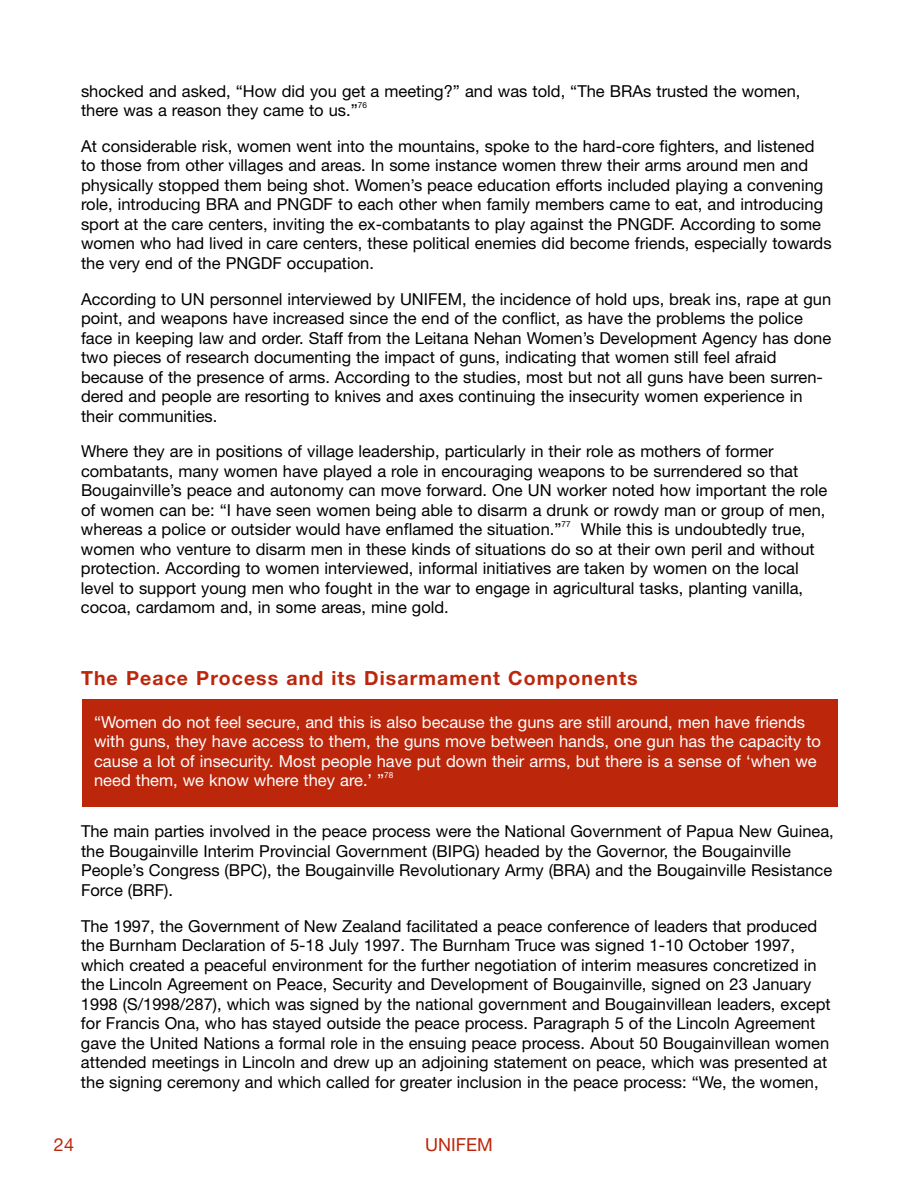
<style>
.page{position:relative;width:918px;height:1188px;background:#fff}
.page>*{position:absolute;margin:0;border:0;box-sizing:border-box;transform-origin:0 0}
.t1{font:700 19.5px "Helvetica Neue";letter-spacing:.055em;color:#bc260b}
.t2{font:18px "Helvetica Neue";color:#bc260b}
.t3{font:16.5px/19.5px "Helvetica Neue";color:#000}
.t4{font:16.5px/19.5px "Helvetica Neue";color:#fff}
.t5{font:8.25px "Helvetica Neue";color:#000}
.t6{font:8.25px "Helvetica Neue";color:#fff}
</style>
<div class="page">
<div style="left:82px;top:700px;width:756px;height:107px;background:#bc260b"></div>
<p class="t3" style="left:81px;top:81px;width:721px">shocked and asked, “How did you get a meeting?” and was told, “The BRAs trusted the women, there was a reason they came to us.”</p>
<p class="t5" style="left:358px;top:100px;width:11px">76</p>
<p class="t3" style="left:81px;top:136px;width:752px">At considerable risk, women went into the mountains, spoke to the hard-core fighters, and listened to those from other villages and areas. In some instance women threw their arms around men and physically stopped them being shot. Women’s peace education efforts included playing a convening role, introducing BRA and PNGDF to each other when family members came to eat, and introducing sport at the care centers, inviting the ex-combatants to play against the PNGDF. According to some women who had lived in care centers, these political enemies did become friends, especially towards the very end of the PNGDF occupation.</p>
<p class="t3" style="left:81px;top:289px;width:752px">According to UN personnel interviewed by UNIFEM, the incidence of hold ups, break ins, rape at gun point, and weapons have increased since the end of the conflict, as have the problems the police face in keeping law and order. Staff from the Leitana Nehan Women’s Development Agency has done two pieces of research documenting the impact of guns, indicating that women still feel afraid because of the presence of arms. According to the studies, most but not all guns have been surren&shy;dered and people are resorting to knives and axes continuing the insecurity women experience in their communities.</p>
<p class="t3" style="left:81px;top:441px;width:748px">Where they are in positions of village leadership, particularly in their role as mothers of former combatants, many women have played a role in encouraging weapons to be surrendered so that Bougainville’s peace and autonomy can move forward. One UN worker noted how important the role of women can be: “I have seen women being able to disarm a drunk or rowdy man or group of men, whereas a police or outsider would have enflamed the situation.”</p>
<p class="t5" style="left:562px;top:520px;width:11px">77</p>
<p class="t3" style="left:81px;top:519px;width:735px;text-indent:500px">While this is undoubtedly true, women who venture to disarm men in these kinds of situations do so at their own peril and without protection. According to women interviewed, informal initiatives are taken by women on the local level to support young men who fought in the war to engage in agricultural tasks, planting vanilla, cocoa, cardamom and, in some areas, mine gold.</p>
<p class="t1" style="left:81px;top:666px;width:558px">The Peace Process and its Disarmament Components</p>
<p class="t4" style="left:94px;top:712px;width:728px">“Women do not feel secure, and this is also because the guns are still around, men have friends with guns, they have access to them, the guns move between hands, one gun has the capacity to cause a lot of insecurity. Most people have put down their arms, but there is a sense of ‘when we need them, we know where they are.’ ”</p>
<p class="t6" style="left:384px;top:770px;width:11px">78</p>
<p class="t3" style="left:81px;top:822px;width:754px">The main parties involved in the peace process were the National Government of Papua New Guinea, the Bougainville Interim Provincial Government (BIPG) headed by the Governor, the Bougainville People’s Congress (BPC), the Bougainville Revolutionary Army (BRA) and the Bougainville Resistance Force (BRF).</p>
<p class="t3" style="left:81px;top:916px;width:751px">The 1997, the Government of New Zealand facilitated a peace conference of leaders that produced the Burnham Declaration of 5-18 July 1997. The Burnham Truce was signed 1-10 October 1997, which created a peaceful environment for the further negotiation of interim measures concretized in the Lincoln Agreement on Peace, Security and Development of Bougainville, signed on 23 January 1998 (S/1998/287), which was signed by the national government and Bougainvillean leaders, except for Francis Ona, who has stayed outside the peace process. Paragraph 5 of the Lincoln Agreement gave the United Nations a formal role in the ensuing peace process. About 50 Bougainvillean women attended meetings in Lincoln and drew up an adjoining statement on peace, which was presented at the signing ceremony and which called for greater inclusion in the peace process: “We, the women,</p>
<p class="t2" style="left:54px;top:1134px;width:22px">24</p>
<p class="t2" style="left:425px;top:1134px;width:69px">UNIFEM</p>
</div>
